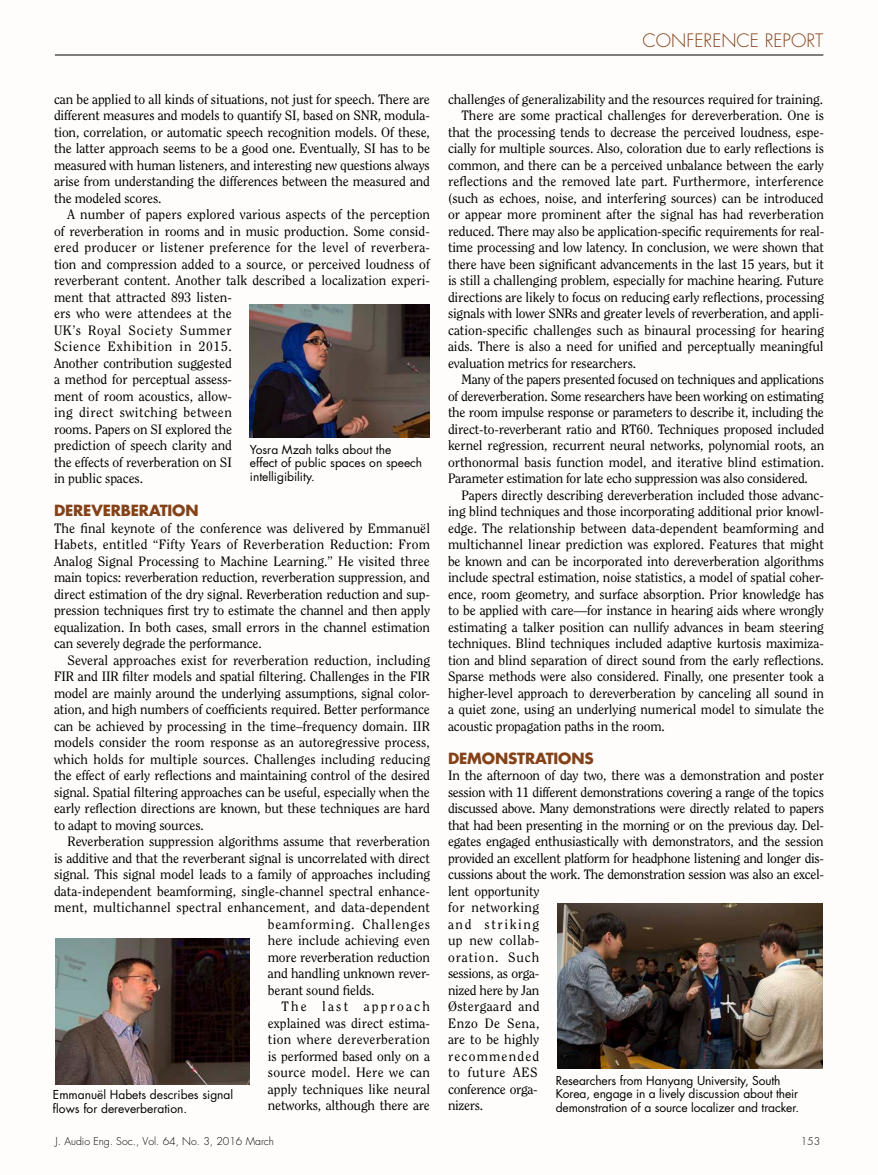
<style>
.page{position:relative;width:878px;height:1175px;background:#fff}
.page>*{position:absolute;margin:0;border:0;box-sizing:border-box;transform-origin:0 0}
.t1{font:300 18px "Futura Std";color:#844218}
.Featurehead{font:700 15px "Futura Std";letter-spacing:-.01em;color:#844218}
.Body_text{font:13.5px/16.5px "Clearface Std";letter-spacing:-.005em;color:#000;text-align:justify}
.Paragraph_after_head{font:13.5px/16.5px "Clearface Std";letter-spacing:-.025em;color:#000;text-align:justify}
.Body_text-2{font:13.5px "Clearface Std";letter-spacing:.02em;color:#000}
.Body_text-3{font:13.5px "Clearface Std";letter-spacing:.055em;color:#000}
.Photo_fig_captions{font:12px/13.5px "Futura Std";letter-spacing:-.01em;color:#000}
.t2{font:300 10.5px "Futura Std";color:#000}
</style>
<div class="page">
<hr style="left:55px;top:55px;width:768px;height:1px;background:#000">
<img style="left:250px;top:304px;width:180px;height:134px">
<img style="left:56px;top:938px;width:194px;height:146px">
<img style="left:557px;top:903px;width:265px;height:165px">
<h1 class="t1" style="left:642px;top:30px;width:182px">CONFERENCE REPORT</h1>
<p class="Body_text" style="left:54px;top:91px;width:377px">can be applied to all kinds of situations, not just for speech. There are different measures and models to quantify SI, based on SNR, modula&shy;tion, correlation, or automatic speech recognition models. Of these, the latter approach seems to be a good one. Eventually, SI has to be measured with human listeners, and interesting new questions always arise from understanding the differences between the measured and the modeled scores.</p>
<p class="Body_text" style="left:54px;top:206px;width:377px;text-align:left;text-indent:14px">A number of papers explored various aspects of the perception of reverberation in rooms and in music production. Some consid&shy;ered producer or listener preference for the level of reverbera&shy;tion and compression added to a source, or perceived loudness of reverberant content. Another talk described a localization experi&shy;ment that attracted 893 listen-<br>ers who were attendees at the<br>UK’s Royal Society Summer<br>Science Exhibition in 2015.<br>Another contribution suggested<br>a method for perceptual assess-<br>ment of room acoustics, allow-<br>ing direct switching between<br>rooms. Papers on SI explored the<br>prediction of speech clarity and<br>the effects of reverberation on SI<br>in public spaces.</p>
<p class="Featurehead" style="left:54px;top:500px;width:146px">DEREVERBERATION</p>
<p class="Paragraph_after_head" style="left:54px;top:520px;width:377px">The final keynote of the conference was delivered by Emmanuël Habets, entitled “Fifty Years of Reverberation Reduction: From Analog Signal Processing to Machine Learning.” He visited three main topics: reverberation reduction, reverberation suppression, and direct estimation of the dry signal. Reverberation reduction and sup&shy;pression techniques first try to estimate the channel and then apply equalization. In both cases, small errors in the channel estimation can severely degrade the performance.</p>
<p class="Body_text" style="left:54px;top:652px;width:377px;text-indent:14px">Several approaches exist for reverberation reduction, including FIR and IIR filter models and spatial filtering. Challenges in the FIR model are mainly around the underlying assumptions, signal color&shy;ation, and high numbers of coefficients required. Better performance can be achieved by processing in the time–frequency domain. IIR models consider the room response as an autoregressive process, which holds for multiple sources. Challenges including reducing the effect of early reflections and maintaining control of the desired signal. Spatial filtering approaches can be useful, especially when the early reflection directions are known, but these techniques are hard to adapt to moving sources.</p>
<p class="Body_text" style="left:68px;top:833px;width:364px">Reverberation suppression algorithms assume that reverberation</p>
<p class="Body_text" style="left:54px;top:850px;width:377px">is additive and that the reverberant signal is uncorrelated with direct</p>
<p class="Body_text" style="left:54px;top:866px;width:377px">signal. This signal model leads to a family of approaches including</p>
<p class="Body_text" style="left:54px;top:883px;width:377px">data-independent beamforming, single-channel spectral enhance-</p>
<p class="Body_text-2" style="left:54px;top:899px;width:377px">ment, multichannel spectral enhancement, and data-dependent</p>
<p class="Body_text-3" style="left:268px;top:916px;width:164px">beamforming. Challenges</p>
<p class="Body_text" style="left:268px;top:932px;width:164px">here include achieving even</p>
<p class="Body_text" style="left:268px;top:949px;width:164px">more reverberation reduction</p>
<p class="Body_text" style="left:268px;top:965px;width:164px">and handling unknown rever-</p>
<p class="Body_text" style="left:268px;top:982px;width:108px">berant sound fields.</p>
<p class="Body_text" style="left:268px;top:998px;width:164px;text-indent:14px">The last approach explained was direct estima&shy;tion where dereverberation is performed based only on a source model. Here we can apply techniques like neural networks, although there are</p>
<p class="Photo_fig_captions" style="left:250px;top:443px;width:174px">Yosra Mzah talks about the<br>effect of public spaces on speech intelligibility.</p>
<p class="Photo_fig_captions" style="left:53px;top:1088px;width:182px">Emmanuël Habets describes signal flows for dereverberation.</p>
<p class="Body_text" style="left:448px;top:91px;width:376px">challenges of generalizability and the resources required for training.</p>
<p class="Body_text" style="left:448px;top:107px;width:378px;text-indent:14px">There are some practical challenges for dereverberation. One is that the processing tends to decrease the perceived loudness, espe&shy;cially for multiple sources. Also, coloration due to early reflections is common, and there can be a perceived unbalance between the early reflections and the removed late part. Furthermore, interference (such as echoes, noise, and interfering sources) can be introduced or appear more prominent after the signal has had reverberation reduced. There may also be application-specific requirements for real&shy;time processing and low latency. In conclusion, we were shown that there have been significant advancements in the last 15 years, but it is still a challenging problem, especially for machine hearing. Future directions are likely to focus on reducing early reflections, processing signals with lower SNRs and greater levels of reverberation, and appli&shy;cation-specific challenges such as binaural processing for hearing aids. There is also a need for unified and perceptually meaningful evaluation metrics for researchers.</p>
<p class="Body_text" style="left:448px;top:371px;width:378px;text-indent:14px">Many of the papers presented focused on techniques and applications of dereverberation. Some researchers have been working on estimating the room impulse response or parameters to describe it, including the direct-to-reverberant ratio and RT60. Techniques proposed included kernel regression, recurrent neural networks, polynomial roots, an orthonormal basis function model, and iterative blind estimation.<br>Parameter estimation for late echo suppression was also considered.</p>
<p class="Body_text" style="left:448px;top:487px;width:377px;text-indent:14px">Papers directly describing dereverberation included those advanc&shy;ing blind techniques and those incorporating additional prior knowl&shy;edge. The relationship between data-dependent beamforming and multichannel linear prediction was explored. Features that might be known and can be incorporated into dereverberation algorithms include spectral estimation, noise statistics, a model of spatial coher&shy;ence, room geometry, and surface absorption. Prior knowledge has to be applied with care—for instance in hearing aids where wrongly estimating a talker position can nullify advances in beam steering techniques. Blind techniques included adaptive kurtosis maximiza&shy;tion and blind separation of direct sound from the early reflections.<br>Sparse methods were also considered. Finally, one presenter took a higher-level approach to dereverberation by canceling all sound in a quiet zone, using an underlying numerical model to simulate the acoustic propagation paths in the room.</p>
<p class="Featurehead" style="left:448px;top:748px;width:147px">DEMONSTRATIONS</p>
<p class="Paragraph_after_head" style="left:448px;top:767px;width:377px;text-align:left">In the afternoon of day two, there was a demonstration and poster session with 11 different demonstrations covering a range of the topics discussed above. Many demonstrations were directly related to papers that had been presenting in the morning or on the previous day. Del&shy;egates engaged enthusiastically with demonstrators, and the session provided an excellent platform for headphone listening and longer dis&shy;cussions about the work. The demonstration session was also an excel&shy;lent opportunity<br>for networking<br>and striking<br>up new collab-<br>oration. Such<br>sessions, as orga-<br>nized here by Jan<br>Østergaard and<br>Enzo De Sena,<br>are to be highly<br>recommended<br>to future AES<br>conference orga-<br>nizers.</p>
<p class="Photo_fig_captions" style="left:555px;top:1073px;width:245px">Researchers from Hanyang University, South<br>Korea, engage in a lively discussion about their demonstration of a source localizer and tracker.</p>
<p class="t2" style="left:56px;top:1134px;width:220px">J. Audio Eng. Soc., Vol. 64, No. 3, 2016 March</p>
<p class="t2" style="left:800px;top:1134px;width:21px">153</p>
</div>
